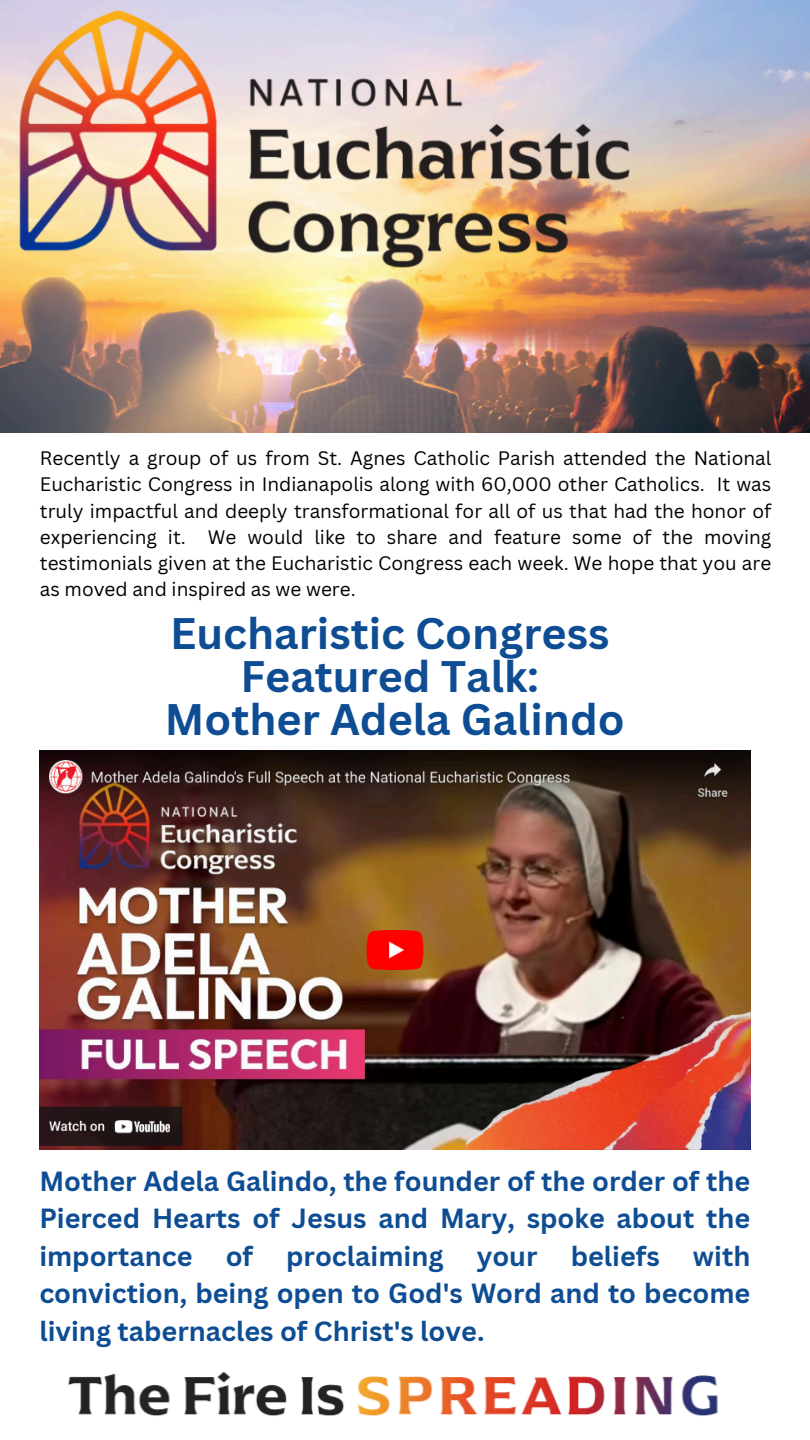
<style>
.page{position:relative;width:810px;height:1440px;background:#fff}
.page>*{position:absolute;margin:0;border:0;box-sizing:border-box;transform-origin:0 0}
.t1{font:700 43px/42.8px "Canva Sans";color:#0e4d93;text-align:center}
.t2{font:700 27px/37.5px "Canva Sans";color:#0e4d93;text-align:justify}
.t3{font:19px/26.2px "Canva Sans";color:#000;text-align:justify}
</style>
<div class="page">
<img style="left:68px;top:1371px;width:650px;height:45px">
<img style="left:0;top:0;width:810px;height:433px">
<img style="left:40px;top:750px;width:711px;height:400px">
<p class="t3" style="left:40px;top:445px;width:733px">Recently a group of us from St. Agnes Catholic Parish attended the National Eucharistic Congress in Indianapolis along with 60,000 other Catholics. It was truly impactful and deeply transformational for all of us that had the honor of experiencing it. We would like to share and feature some of the moving testimonials given at the Eucharistic Congress each week. We hope that you are as moved and inspired as we were.</p>
<h2 class="t1" style="left:165px;top:611px;width:461px">Eucharistic Congress<br>Featured Talk:<br>Mother Adela Galindo</h2>
<p class="t2" style="left:39px;top:1162px;width:713px">Mother Adela Galindo, the founder of the order of the Pierced Hearts of Jesus and Mary, spoke about the importance of proclaiming your beliefs with conviction, being open to God's Word and to become living tabernacles of Christ's love.</p>
</div>
